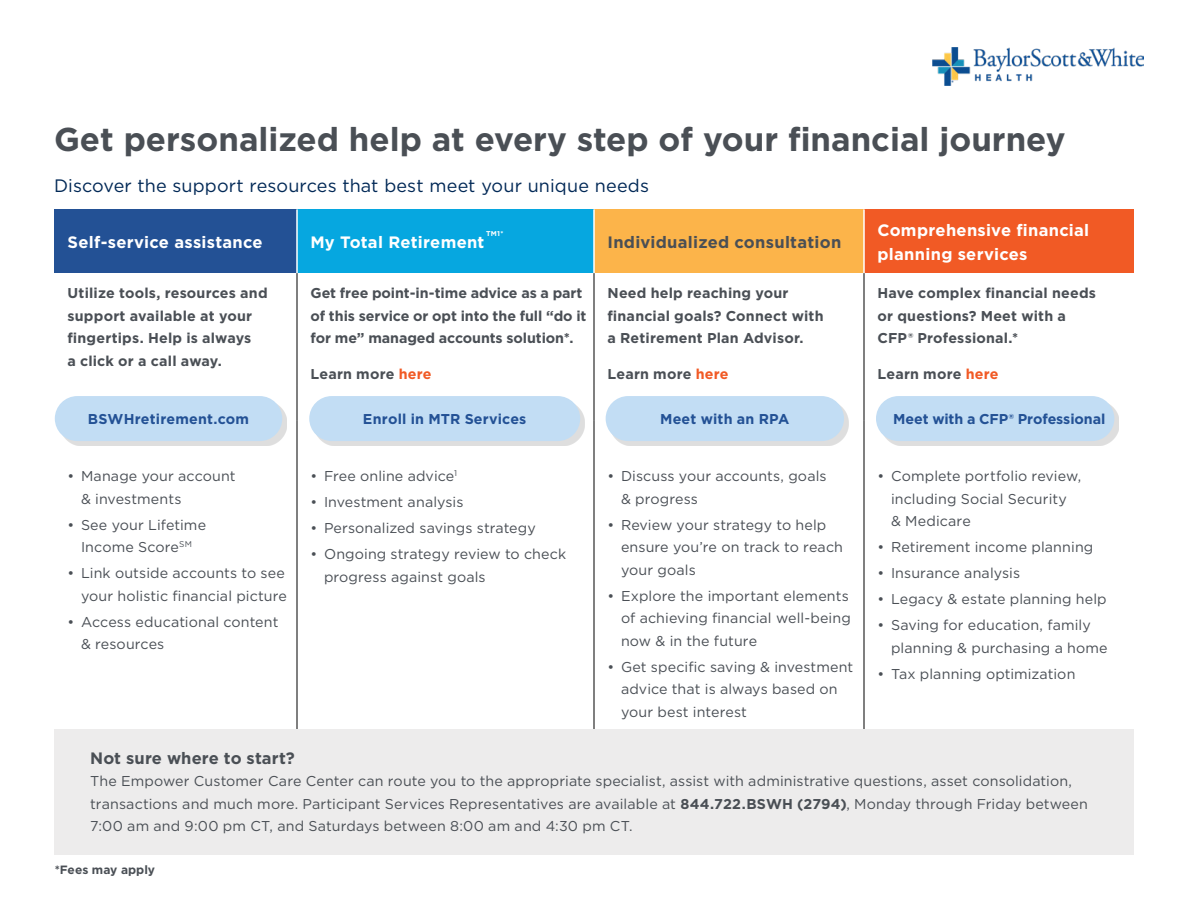
<style>
.page{position:relative;width:1188px;height:918px;background:#fff}
.page>*{position:absolute;margin:0;border:0;box-sizing:border-box;transform-origin:0 0}
.Headline{font:700 33px "Gotham";color:#4a4f55}
.Body_Copy{font:18px "Gotham";letter-spacing:.01em;color:#002856}
.Body_Copy-2{font:700 16.5px/24px "Gotham";letter-spacing:.015em;color:#fff}
.Body_Copy-3{font:700 16.5px "Gotham";letter-spacing:.015em;color:#4a4f55}
.Body_Copy-4{font:14.25px/22.5px "Gotham";letter-spacing:.01em;color:#4a4f55}
.Body_Copy-5{font:700 14.25px/22.5px "Gotham";letter-spacing:.01em;color:#4a4f55}
.Body_Copy-6{font:700 14.25px "Gotham";letter-spacing:.005em;color:#235195}
.t1{font:700 12px "Gotham";color:#4a4f55}
.Body_Copy-7{font:700 7.05px "Gotham";color:#fff}
.s1{color:#f15a25}
.s2{font-weight:700}
</style>
<div class="page">
<div style="left:54px;top:209px;width:243px;height:64px;background:#235195"></div>
<div style="left:297px;top:209px;width:297px;height:64px;background:#06a7e0"></div>
<div style="left:594px;top:209px;width:270px;height:64px;background:#fcb44a"></div>
<div style="left:864px;top:209px;width:270px;height:64px;background:#f15a25"></div>
<hr style="left:296px;top:209px;width:2px;height:64px;background:#fff">
<hr style="left:593px;top:209px;width:2px;height:64px;background:#fff">
<hr style="left:863px;top:209px;width:2px;height:64px;background:#fff">
<hr style="left:297px;top:273px;width:1px;height:112px;background:#000">
<hr style="left:594px;top:273px;width:1px;height:112px;background:#000">
<hr style="left:864px;top:273px;width:1px;height:112px;background:#000">
<hr style="left:297px;top:385px;width:1px;height:35px;background:#000">
<hr style="left:594px;top:385px;width:1px;height:35px;background:#000">
<hr style="left:864px;top:385px;width:1px;height:35px;background:#000">
<hr style="left:297px;top:420px;width:1px;height:313px;background:#000">
<hr style="left:594px;top:420px;width:1px;height:312px;background:#000">
<hr style="left:864px;top:420px;width:1px;height:312px;background:#000">
<img style="left:932px;top:47px;width:211px;height:38px">
<div style="left:60px;top:401px;width:227px;height:45px;background:#000;opacity:.13"></div>
<div style="left:55px;top:396px;width:227px;height:45px;background:#c2ddf4;border-radius:23px"></div>
<div style="left:314px;top:401px;width:271px;height:45px;background:#000;opacity:.13"></div>
<div style="left:309px;top:396px;width:271px;height:45px;background:#c2ddf4;border-radius:23px"></div>
<div style="left:610px;top:401px;width:239px;height:45px;background:#000;opacity:.13"></div>
<div style="left:606px;top:396px;width:238px;height:45px;background:#c2ddf4;border-radius:23px"></div>
<div style="left:881px;top:401px;width:238px;height:45px;background:#000;opacity:.13"></div>
<div style="left:876px;top:396px;width:238px;height:45px;background:#c2ddf4;border-radius:23px"></div>
<div style="left:54px;top:729px;width:1080px;height:125px;background:#edecec"></div>
<p class="Headline" style="left:54px;top:117px;width:1013px">Get personalized help at every step of your financial journey</p>
<p class="Body_Copy" style="left:54px;top:174px;width:596px">Discover the support resources that best meet your unique needs</p>
<p class="Body_Copy-7" style="left:486px;top:229px;width:19px">TM1*</p>
<p class="Body_Copy-2" style="left:68px;top:230px;width:197px">Self-service assistance</p>
<p class="Body_Copy-2" style="left:310px;top:230px;width:175px">My Total Retirement</p>
<p class="Body_Copy-3" style="left:607px;top:231px;width:235px">Individualized consultation</p>
<p class="Body_Copy-5" style="left:68px;top:282px;width:202px">Utilize tools, resources and support available at your fingertips. Help is always<br>a click or a call away.</p>
<p class="Body_Copy-5" style="left:311px;top:282px;width:278px">Get free point-in-time advice as a part of this service or opt into the full “do it for me” managed accounts solution*.</p>
<p class="Body_Copy-5" style="left:311px;top:363px;width:123px">Learn more <span class="s1">here</span></p>
<p class="Body_Copy-5" style="left:608px;top:282px;width:218px">Need help reaching your financial goals? Connect with a Retirement Plan Advisor.</p>
<p class="Body_Copy-5" style="left:608px;top:363px;width:123px">Learn more <span class="s1">here</span></p>
<p class="Body_Copy-2" style="left:878px;top:218px;width:213px">Comprehensive financial planning services</p>
<p class="Body_Copy-5" style="left:877px;top:282px;width:220px">Have complex financial needs or questions? Meet with a<br>CFP® Professional.*</p>
<p class="Body_Copy-5" style="left:877px;top:363px;width:123px">Learn more <span class="s1">here</span></p>
<p class="Body_Copy-6" style="left:88px;top:410px;width:163px">BSWHretirement.com</p>
<p class="Body_Copy-6" style="left:363px;top:410px;width:165px">Enroll in MTR Services</p>
<p class="Body_Copy-6" style="left:660px;top:410px;width:131px">Meet with an RPA</p>
<p class="Body_Copy-6" style="left:893px;top:410px;width:214px">Meet with a CFP® Professional</p>
<p class="Body_Copy-4" style="left:81px;top:464px;width:156px;text-indent:-14px">• Manage your account &amp; investments</p>
<p class="Body_Copy-4" style="left:68px;top:513px;width:140px;text-align:center">• See your Lifetime<br>Income Score<sup>SM</sup></p>
<p class="Body_Copy-4" style="left:68px;top:561px;width:221px;text-align:right">• Link outside accounts to see your holistic financial picture</p>
<p class="Body_Copy-4" style="left:81px;top:610px;width:199px;text-indent:-14px">• Access educational content &amp; resources</p>
<p class="Body_Copy-4" style="left:310px;top:464px;width:148px">• Free online advice<sup>1</sup></p>
<p class="Body_Copy-4" style="left:310px;top:490px;width:155px">• Investment analysis</p>
<p class="Body_Copy-4" style="left:310px;top:516px;width:227px">• Personalized savings strategy</p>
<p class="Body_Copy-4" style="left:324px;top:543px;width:244px;text-indent:-14px">• Ongoing strategy review to check progress against goals</p>
<p class="Body_Copy-4" style="left:621px;top:464px;width:207px;text-indent:-14px">• Discuss your accounts, goals &amp; progress</p>
<p class="Body_Copy-4" style="left:621px;top:513px;width:224px;text-indent:-14px">• Review your strategy to help ensure you’re on track to reach your goals</p>
<p class="Body_Copy-4" style="left:621px;top:584px;width:231px;text-indent:-14px">• Explore the important elements of achieving financial well-being now &amp; in the future</p>
<p class="Body_Copy-4" style="left:621px;top:655px;width:234px;text-indent:-14px">• Get specific saving &amp; investment advice that is always based on your best interest</p>
<p class="Body_Copy-4" style="left:891px;top:464px;width:192px;text-indent:-14px">• Complete portfolio review, including Social Security<br>&amp; Medicare</p>
<p class="Body_Copy-4" style="left:878px;top:535px;width:217px">• Retirement income planning</p>
<p class="Body_Copy-4" style="left:878px;top:561px;width:144px">• Insurance analysis</p>
<p class="Body_Copy-4" style="left:878px;top:588px;width:231px">• Legacy &amp; estate planning help</p>
<p class="Body_Copy-4" style="left:891px;top:614px;width:218px;text-indent:-14px">• Saving for education, family planning &amp; purchasing a home</p>
<p class="Body_Copy-4" style="left:878px;top:662px;width:199px">• Tax planning optimization</p>
<p class="Body_Copy-3" style="left:90px;top:747px;width:206px">Not sure where to start?</p>
<p class="Body_Copy-4" style="left:90px;top:770px;width:999px">The Empower Customer Care Center can route you to the appropriate specialist, assist with administrative questions, asset consolidation, transactions and much more. Participant Services Representatives are available at <span class="s2">844.722.BSWH (2794)</span>, Monday through Friday between<br>7:00 am and 9:00 pm CT, and Saturdays between 8:00 am and 4:30 pm CT.</p>
<p class="t1" style="left:55px;top:861px;width:102px">*Fees may apply</p>
</div>
